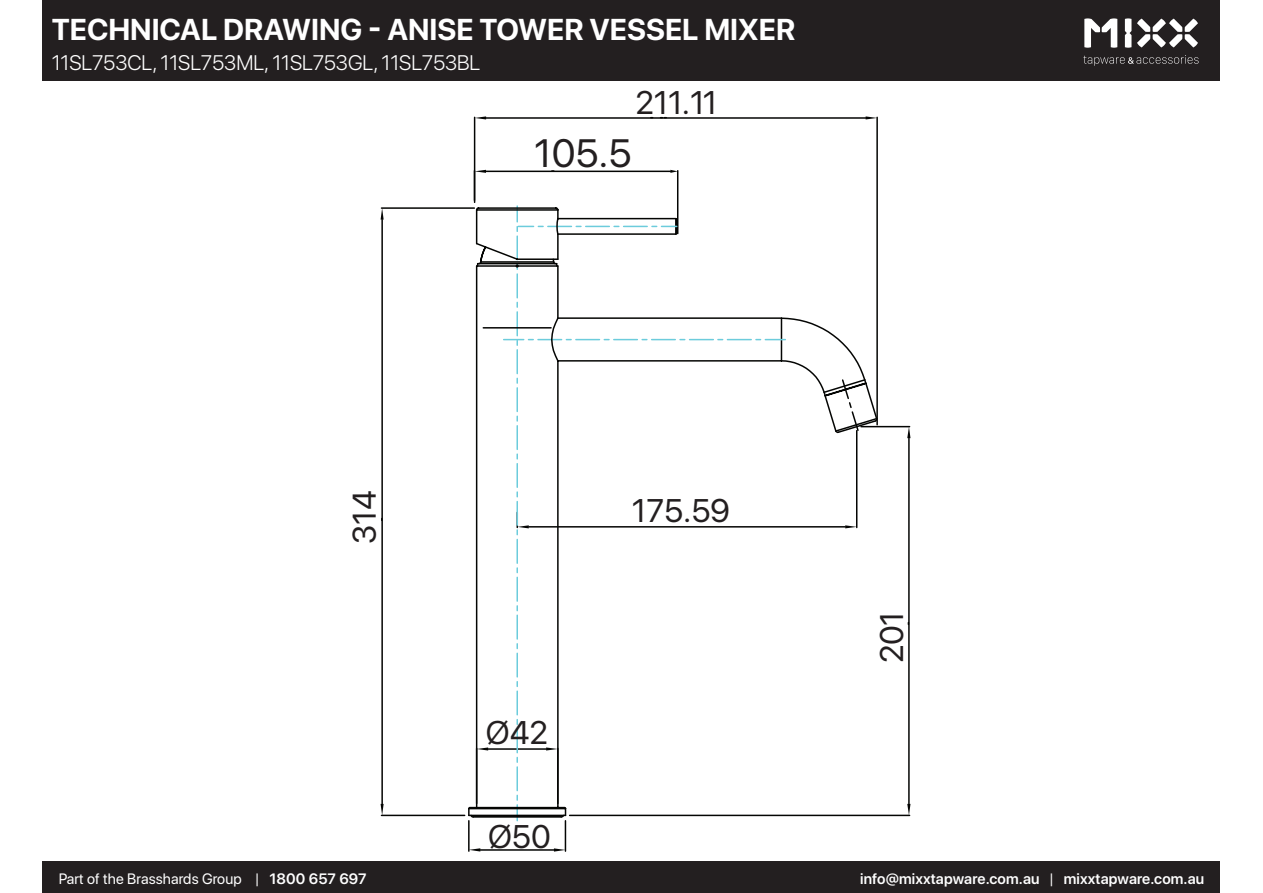
<style>
.page{position:relative;width:1263px;height:893px;background:#fff}
.page>*{position:absolute;margin:0;border:0;box-sizing:border-box;transform-origin:0 0}
.t1{font:39.45px "SF Pro Display";color:#231f20}
.t2{font:32.55px "SF Pro Display";color:#231f20}
.t3{font:700 30px "SF Pro Display";color:#fff}
.t4{font:300 21px "SF Pro Display";color:#fff}
.t5{font:600 15px "SF Pro Display";letter-spacing:.01em;color:#fff}
.t6{font:15px "SF Pro Display";letter-spacing:.01em;color:#fff}
.s1{font-weight:600}
.s2{font-weight:400}
</style>
<div class="page">
<div style="left:43px;top:0;width:1177px;height:81px;background:#231f20"></div>
<div style="left:43px;top:862px;width:1177px;height:31px;background:#231f20"></div>
<svg style="left:1084px;top:18px;width:33px;height:30px"></svg>
<svg style="left:1137px;top:19px;width:61px;height:29px"></svg>
<svg style="left:1083px;top:55px;width:115px;height:11px"></svg>
<svg style="left:1125px;top:18px;width:6px;height:30px"></svg>
<hr style="left:480px;top:849px;width:74px;height:2px;background:#040503">
<hr style="left:565px;top:821px;width:1px;height:30px;background:#040503">
<hr style="left:468px;top:821px;width:2px;height:30px;background:#040503">
<svg style="left:469px;top:848px;width:11px;height:3px"></svg>
<svg style="left:554px;top:848px;width:11px;height:4px"></svg>
<hr style="left:381px;top:220px;width:2px;height:584px;background:#040503">
<hr style="left:381px;top:815px;width:84px;height:1px;background:#040503">
<hr style="left:381px;top:207px;width:93px;height:2px;background:#040503">
<svg style="left:381px;top:208px;width:3px;height:12px"></svg>
<svg style="left:381px;top:804px;width:3px;height:11px"></svg>
<hr style="left:486px;top:171px;width:184px;height:1px;background:#040503">
<hr style="left:677px;top:171px;width:1px;height:63px;background:#040503">
<svg style="left:475px;top:170px;width:11px;height:30px"></svg>
<svg style="left:670px;top:170px;width:8px;height:3px"></svg>
<hr style="left:486px;top:117px;width:380px;height:2px;background:#040503">
<hr style="left:474px;top:117px;width:1px;height:85px;background:#040503">
<hr style="left:876px;top:117px;width:2px;height:308px;background:#040503">
<svg style="left:866px;top:116px;width:11px;height:3px"></svg>
<svg style="left:475px;top:116px;width:11px;height:3px"></svg>
<svg style="left:467px;top:207px;width:411px;height:612px"></svg>
<p class="t3" style="left:52px;top:8px;width:745px">TECHNICAL DRAWING - ANISE TOWER VESSEL MIXER</p>
<p class="t4" style="left:52px;top:48px;width:430px">11SL753CL, 11SL753ML, 11SL753GL, 11SL753BL</p>
<h2 class="t2" style="left:635px;top:79px;width:83px">211.11</h2>
<h1 class="t1" style="left:534px;top:124px;width:99px">105.5</h1>
<h2 class="t2" style="left:341px;top:544px;width:55px;rotate:-90deg">314</h2>
<h2 class="t2" style="left:486px;top:709px;width:63px">Ø42</h2>
<h2 class="t2" style="left:488px;top:813px;width:64px">Ø50</h2>
<h2 class="t2" style="left:632px;top:487px;width:100px">175.59</h2>
<h2 class="t2" style="left:868px;top:663px;width:54px;rotate:-90deg">201</h2>
<p class="t6" style="left:59px;top:868px;width:309px">Part of the Brasshards Group | <span class="s1">1800 657 697</span></p>
<p class="t5" style="left:860px;top:868px;width:346px">info@mixxtapware.com.au <span class="s2">|</span> mixxtapware.com.au</p>
</div>
